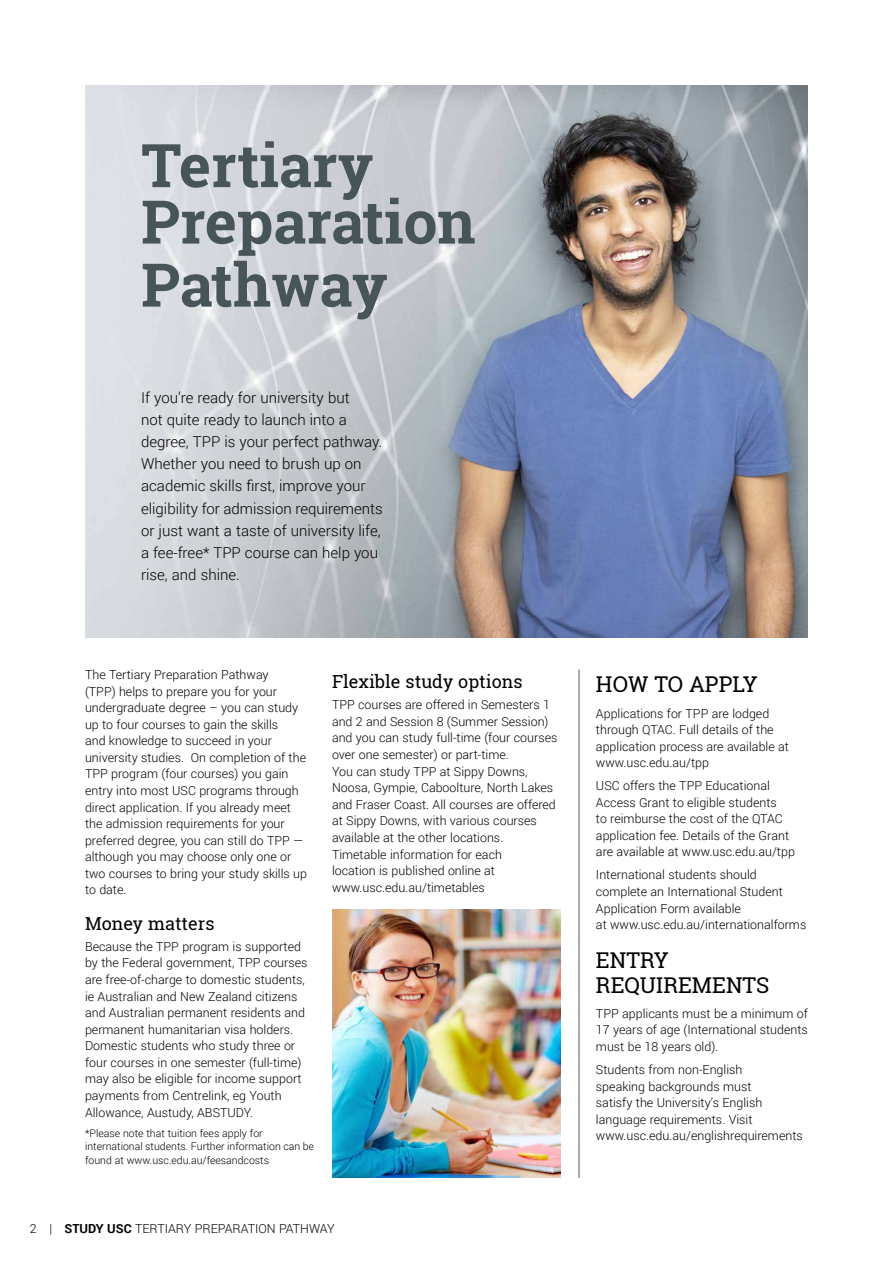
<style>
.page{position:relative;width:893px;height:1263px;background:#fff}
.page>*{position:absolute;margin:0;border:0;box-sizing:border-box;transform-origin:0 0}
.t1{font:700 60.15px/56.4px "Roboto Slab";color:#47545a}
.t2{font:21.75px/24.5px "Roboto Slab";color:#000}
.t3{font:18px "Roboto Slab";color:#000}
.t4{font:300 15px/22.2px "Roboto";color:#000}
.t5{font:300 12.45px/16.5px "Roboto";color:#000}
.t6{font:300 10.5px/13.6px "Roboto";color:#000}
.s1{font-weight:700}
</style>
<div class="page">
<hr style="left:579px;top:670px;width:1px;height:508px;background:#575756">
<img style="left:332px;top:909px;width:229px;height:157px">
<img style="left:332px;top:1066px;width:248px;height:112px">
<img style="left:85px;top:85px;width:723px;height:553px">
<h1 class="t1" style="left:141px;top:136px;width:336px">Tertiary<br>Preparation</h1>
<h1 class="t1" style="left:141px;top:256px;width:248px">Pathway</h1>
<p class="t4" style="left:141px;top:386px;width:243px">If you’re ready for university but<br>not quite ready to launch into a degree, TPP is your perfect pathway.<br>Whether you need to brush up on academic skills first, improve your eligibility for admission requirements or just want a taste of university life, a fee-free* TPP course can help you rise, and shine.</p>
<p class="t5" style="left:85px;top:666px;width:224px">The Tertiary Preparation Pathway<br>(TPP) helps to prepare you for your undergraduate degree – you can study up to four courses to gain the skills<br>and knowledge to succeed in your university studies. On completion of the TPP program (four courses) you gain entry into most USC programs through direct application. If you already meet the admission requirements for your preferred degree, you can still do TPP — although you may choose only one or two courses to bring your study skills up to date.</p>
<h3 class="t3" style="left:85px;top:911px;width:131px">Money matters</h3>
<p class="t5" style="left:85px;top:938px;width:224px">Because the TPP program is supported by the Federal government, TPP courses are free-of-charge to domestic students, ie Australian and New Zealand citizens and Australian permanent residents and permanent humanitarian visa holders.<br>Domestic students who study three or four courses in one semester (full-time) may also be eligible for income support payments from Centrelink, eg Youth Allowance, Austudy, ABSTUDY.</p>
<p class="t6" style="left:85px;top:1125px;width:230px">*Please note that tuition fees apply for international students. Further information can be found at www.usc.edu.au/feesandcosts</p>
<h3 class="t3" style="left:332px;top:670px;width:192px">Flexible study options</h3>
<p class="t5" style="left:332px;top:696px;width:227px">TPP courses are offered in Semesters 1 and 2 and Session 8 (Summer Session) and you can study full-time (four courses over one semester) or part-time.<br>You can study TPP at Sippy Downs, Noosa, Gympie, Caboolture, North Lakes and Fraser Coast. All courses are offered at Sippy Downs, with various courses available at the other locations.<br>Timetable information for each<br>location is published online at www.usc.edu.au/timetables</p>
<p class="t5" style="left:30px;top:1220px;width:306px">2 | <span class="s1">STUDY USC</span> TERTIARY PREPARATION PATHWAY</p>
<h2 class="t2" style="left:596px;top:672px;width:163px">HOW TO APPLY</h2>
<p class="t5" style="left:596px;top:704px;width:195px">Applications for TPP are lodged through QTAC. Full details of the application process are available at www.usc.edu.au/tpp</p>
<p class="t5" style="left:596px;top:777px;width:200px">USC offers the TPP Educational Access Grant to eligible students<br>to reimburse the cost of the QTAC application fee. Details of the Grant are available at www.usc.edu.au/tpp</p>
<p class="t5" style="left:596px;top:866px;width:212px">International students should complete an International Student Application Form available<br>at www.usc.edu.au/internationalforms</p>
<h2 class="t2" style="left:596px;top:948px;width:175px">ENTRY<br>REQUIREMENTS</h2>
<p class="t5" style="left:596px;top:1005px;width:213px;text-align:justify">TPP applicants must be a minimum of 17 years of age (International students must be 18 years old).</p>
<p class="t5" style="left:596px;top:1061px;width:208px">Students from non-English<br>speaking backgrounds must<br>satisfy the University’s English language requirements. Visit www.usc.edu.au/englishrequirements</p>
</div>
